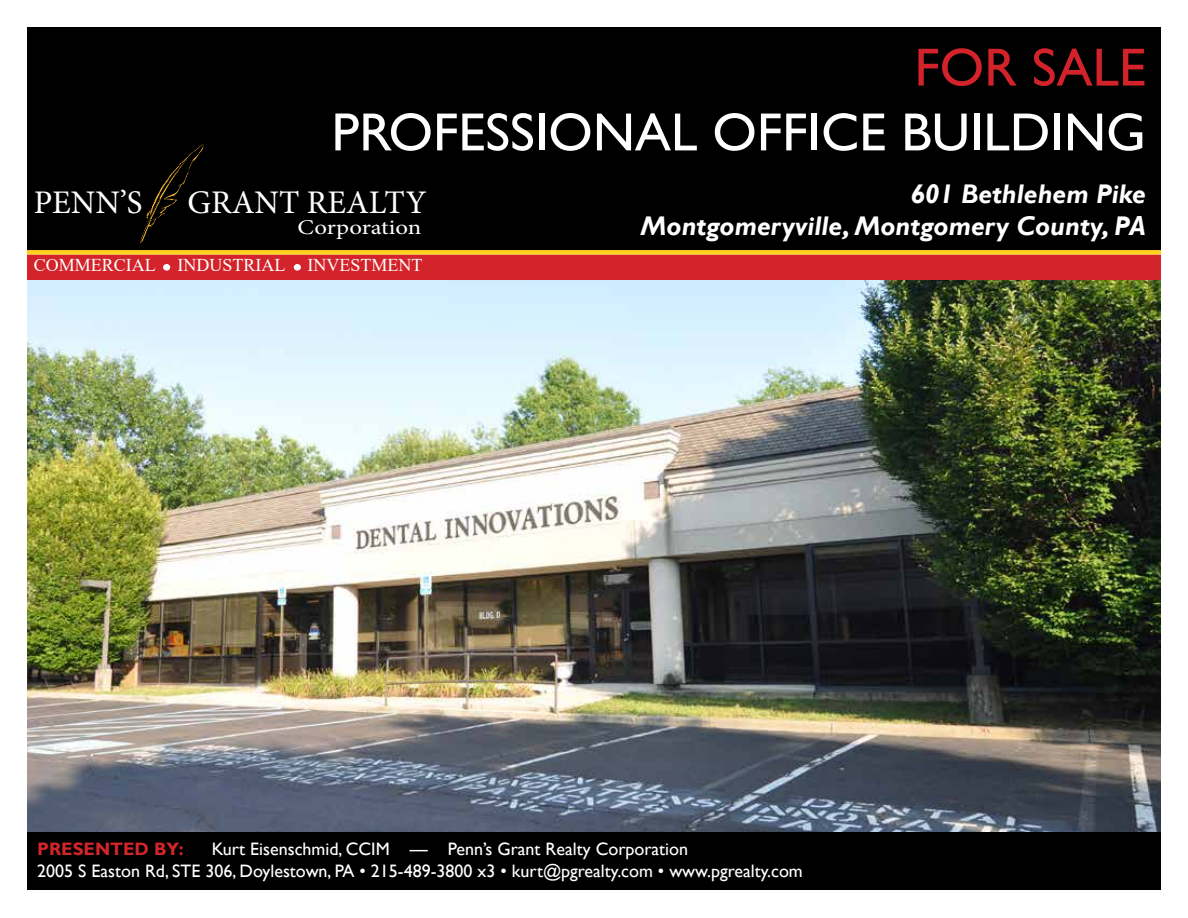
<style>
.page{position:relative;width:1188px;height:918px;background:#fff}
.page>*{position:absolute;margin:0;border:0;box-sizing:border-box;transform-origin:0 0}
.t1{font:54px "Gill Sans";color:#fff}
.t2{font:54px "Gill Sans";color:#d2232a}
.t3{font:33px "Minion Pro";color:#fff}
.t4{font:italic 700 27px/32.4px "Gill Sans";color:#fff;text-align:right}
.t5{font:21px "Minion Pro";color:#fff;scale:1.18 1}
.t6{font:18px/21.6px "Gill Sans";color:#fff}
.t7{font:18px "Times New Roman";color:#fff}
.t8{font:700 18px "Gill Sans";color:#d2252a}
</style>
<div class="page">
<div style="left:27px;top:28px;width:1134px;height:225px;background:#000"></div>
<div style="left:27px;top:255px;width:1134px;height:25px;background:#d2242a"></div>
<div style="left:163px;top:264px;width:7px;height:7px;background:#fff;border-radius:50%"></div>
<div style="left:294px;top:264px;width:7px;height:7px;background:#fff;border-radius:50%"></div>
<div style="left:27px;top:250px;width:1134px;height:5px;background:#ffd01f"></div>
<div style="left:28px;top:831px;width:1133px;height:59px;background:#000"></div>
<img style="left:139px;top:144px;width:65px;height:100px">
<img style="left:27px;top:280px;width:1133px;height:551px">
<h1 class="t2" style="left:914px;top:36px;width:233px">FOR SALE</h1>
<h1 class="t1" style="left:332px;top:101px;width:816px">PROFESSIONAL OFFICE BUILDING</h1>
<h3 class="t4" style="left:641px;top:178px;width:507px">601 Bethlehem Pike<br>Montgomeryville, Montgomery County, PA</h3>
<h2 class="t3" style="left:34px;top:180px;width:110px">PENN’S</h2>
<h2 class="t3" style="left:187px;top:180px;width:241px">GRANT REALTY</h2>
<p class="t5" style="left:298px;top:213px;width:107px">Corporation</p>
<p class="t7" style="left:34px;top:252px;width:390px">COMMERCIAL INDUSTRIAL INVESTMENT</p>
<p class="t6" style="left:37px;top:839px;width:767px;text-indent:175px">Kurt Eisenschmid, CCIM — Penn’s Grant Realty Corporation<br>2005 S Easton Rd, STE 306, Doylestown, PA • 215-489-3800 x3 • kurt@pgrealty.com • www.pgrealty.com</p>
<p class="t8" style="left:37px;top:838px;width:148px">PRESENTED BY:</p>
</div>
